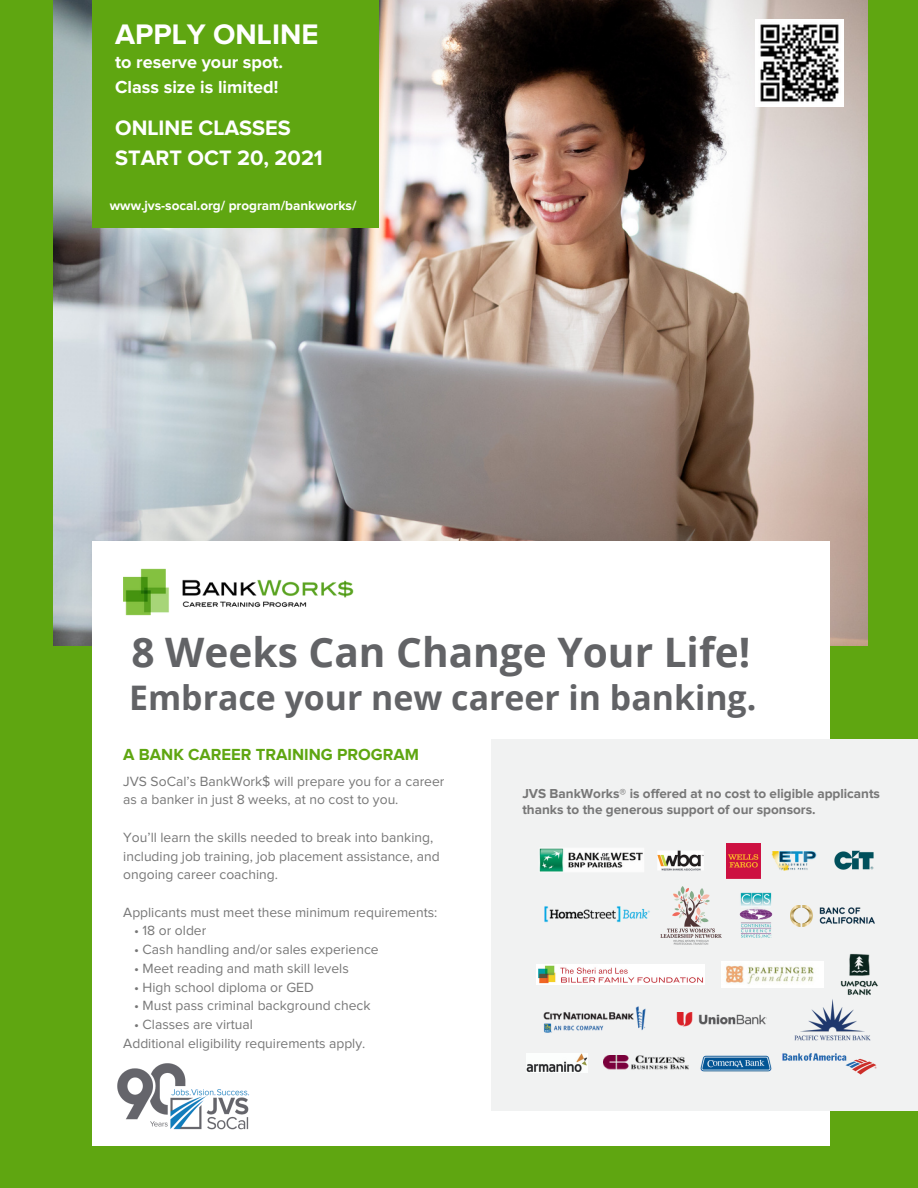
<style>
.page{position:relative;width:918px;height:1188px;background:#5fa611}
.page>*{position:absolute;margin:0;border:0;box-sizing:border-box;transform-origin:0 0}
.t1{font:700 40.65px "Open Sans";color:#626366}
.t2{font:700 33.9px "Open Sans";color:#626366}
.t3{font:700 29.25px "Proxima Nova";color:#fff}
.t4{font:700 21.6px/29.8px "Proxima Nova";color:#fff}
.t5{font:700 18px "Proxima Nova";color:#fff}
.t6{font:700 16.65px "Proxima Nova";color:#5fa611}
.t7{font:13.8px/18.8px "Proxima Nova";color:#777}
.t8{font:700 13.5px/16.8px "Proxima Nova";color:#777}
.t9{font:700 13.5px "Proxima Nova";color:#fff}
</style>
<div class="page">
<img style="left:53px;top:0;width:815px;height:645px">
<div style="left:92px;top:541px;width:738px;height:604px;background:#fff"></div>
<div style="left:491px;top:739px;width:427px;height:371px;background:#f1f2f2"></div>
<div style="left:92px;top:0;width:287px;height:228px;background:#5fa611"></div>
<img style="left:755px;top:19px;width:88px;height:88px">
<img style="left:124px;top:568px;width:230px;height:48px">
<img style="left:726px;top:844px;width:35px;height:34px">
<img style="left:834px;top:850px;width:40px;height:20px">
<img style="left:790px;top:905px;width:84px;height:21px">
<img style="left:771px;top:851px;width:46px;height:19px">
<img style="left:539px;top:848px;width:105px;height:24px">
<img style="left:740px;top:892px;width:33px;height:46px">
<img style="left:543px;top:1006px;width:103px;height:27px">
<img style="left:676px;top:1012px;width:91px;height:15px">
<img style="left:794px;top:999px;width:77px;height:42px">
<img style="left:657px;top:850px;width:46px;height:21px">
<img style="left:660px;top:886px;width:62px;height:59px">
<img style="left:536px;top:964px;width:168px;height:20px">
<img style="left:722px;top:962px;width:102px;height:26px">
<img style="left:526px;top:1054px;width:61px;height:19px">
<img style="left:544px;top:906px;width:106px;height:17px">
<img style="left:700px;top:1055px;width:72px;height:17px">
<img style="left:603px;top:1055px;width:86px;height:15px">
<img style="left:117px;top:1063px;width:132px;height:67px">
<img style="left:840px;top:954px;width:38px;height:41px">
<img style="left:782px;top:1053px;width:95px;height:22px">
<p class="t3" style="left:115px;top:21px;width:205px">APPLY ONLINE</p>
<p class="t5" style="left:115px;top:54px;width:169px">to reserve your spot.</p>
<p class="t5" style="left:115px;top:79px;width:165px">Class size is limited!</p>
<p class="t4" style="left:115px;top:114px;width:209px">ONLINE CLASSES<br>START OCT 20, 2021</p>
<p class="t9" style="left:110px;top:199px;width:248px">www.jvs-socal.org/ program/bankworks/</p>
<p class="t1" style="left:132px;top:623px;width:620px">8 Weeks Can Change Your Life!</p>
<p class="t2" style="left:129px;top:674px;width:629px">Embrace your new career in banking.</p>
<p class="t6" style="left:123px;top:747px;width:297px">A BANK CAREER TRAINING PROGRAM</p>
<p class="t7" style="left:123px;top:772px;width:323px">JVS SoCal’s BankWork$ will prepare you for a career as a banker in just 8 weeks, at no cost to you.</p>
<p class="t7" style="left:123px;top:828px;width:318px">You’ll learn the skills needed to break into banking, including job training, job placement assistance, and ongoing career coaching.</p>
<p class="t7" style="left:123px;top:903px;width:316px">Applicants must meet these minimum requirements:</p>
<p class="t7" style="left:134px;top:922px;width:74px">• 18 or older</p>
<p class="t7" style="left:134px;top:941px;width:246px">• Cash handling and/or sales experience</p>
<p class="t7" style="left:134px;top:959px;width:216px">• Meet reading and math skill levels</p>
<p class="t7" style="left:134px;top:978px;width:181px">• High school diploma or GED</p>
<p class="t7" style="left:134px;top:997px;width:238px">• Must pass criminal background check</p>
<p class="t7" style="left:134px;top:1016px;width:120px">• Classes are virtual</p>
<p class="t7" style="left:123px;top:1034px;width:244px">Additional eligibility requirements apply.</p>
<p class="t8" style="left:522px;top:785px;width:359px">JVS BankWorks® is offered at no cost to eligible applicants thanks to the generous support of our sponsors.</p>
</div>
